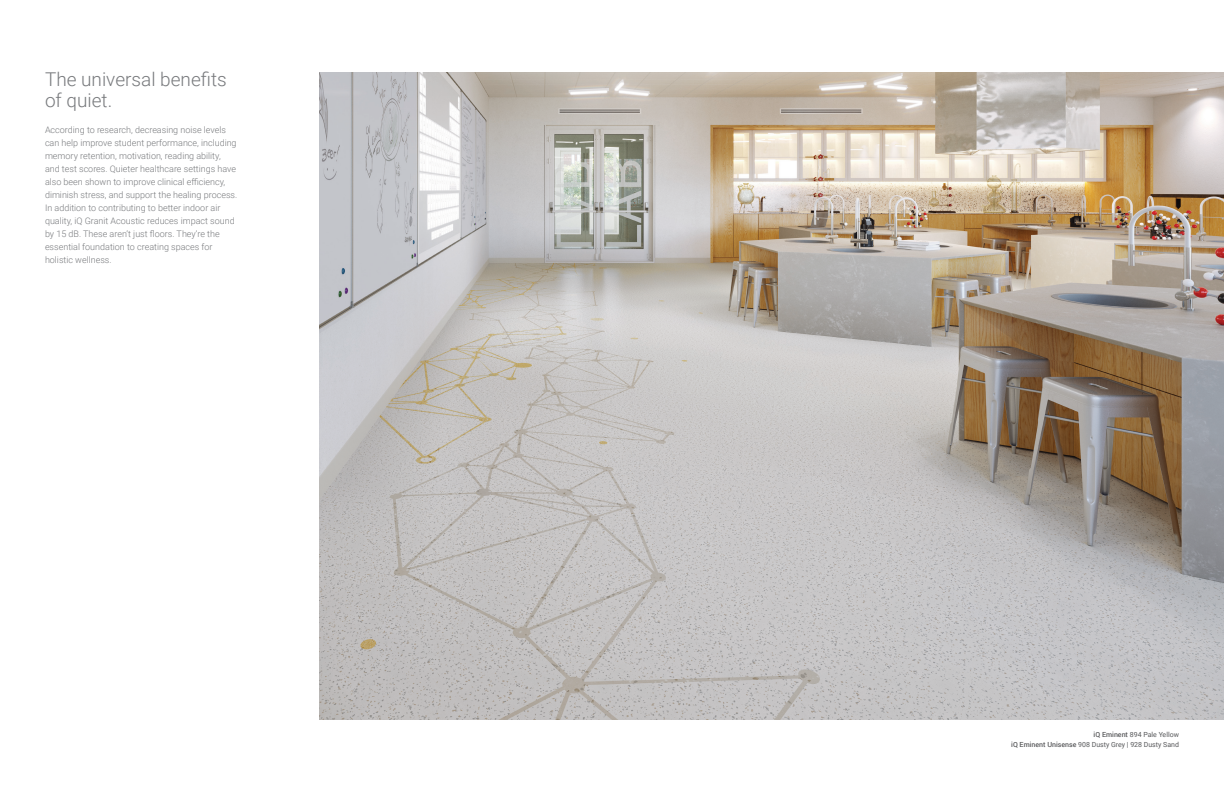
<style>
.page{position:relative;width:1224px;height:792px;background:#fff}
.page>*{position:absolute;margin:0;border:0;box-sizing:border-box;transform-origin:0 0}
.t1{font:300 19px/21px "Roboto";color:#787a7d}
.t2{font:300 9px/13px "Roboto";color:#787a7d}
.t3{font:7px/10px "Roboto";color:#57585a;text-align:right}
.s1{font-weight:500}
</style>
<div class="page">
<img style="left:320px;top:72px;width:904px;height:648px">
<h1 class="t1" style="left:45px;top:68px;width:183px">The universal benefits of quiet.</h1>
<p class="t2" style="left:45px;top:123px;width:194px">According to research, decreasing noise levels can help improve student performance, including memory retention, motivation, reading ability, and test scores. Quieter healthcare settings have also been shown to improve clinical efficiency, diminish stress, and support the healing process.<br>In addition to contributing to better indoor air quality, iQ Granit Acoustic reduces impact sound by 15 dB. These aren’t just floors. They’re the essential foundation to creating spaces for holistic wellness.</p>
<p class="t3" style="left:1011px;top:729px;width:169px"><span class="s1">iQ Eminent</span> 894 Pale Yellow<br><span class="s1">iQ Eminent Unisense</span> 908 Dusty Grey | 928 Dusty Sand</p>
</div>
